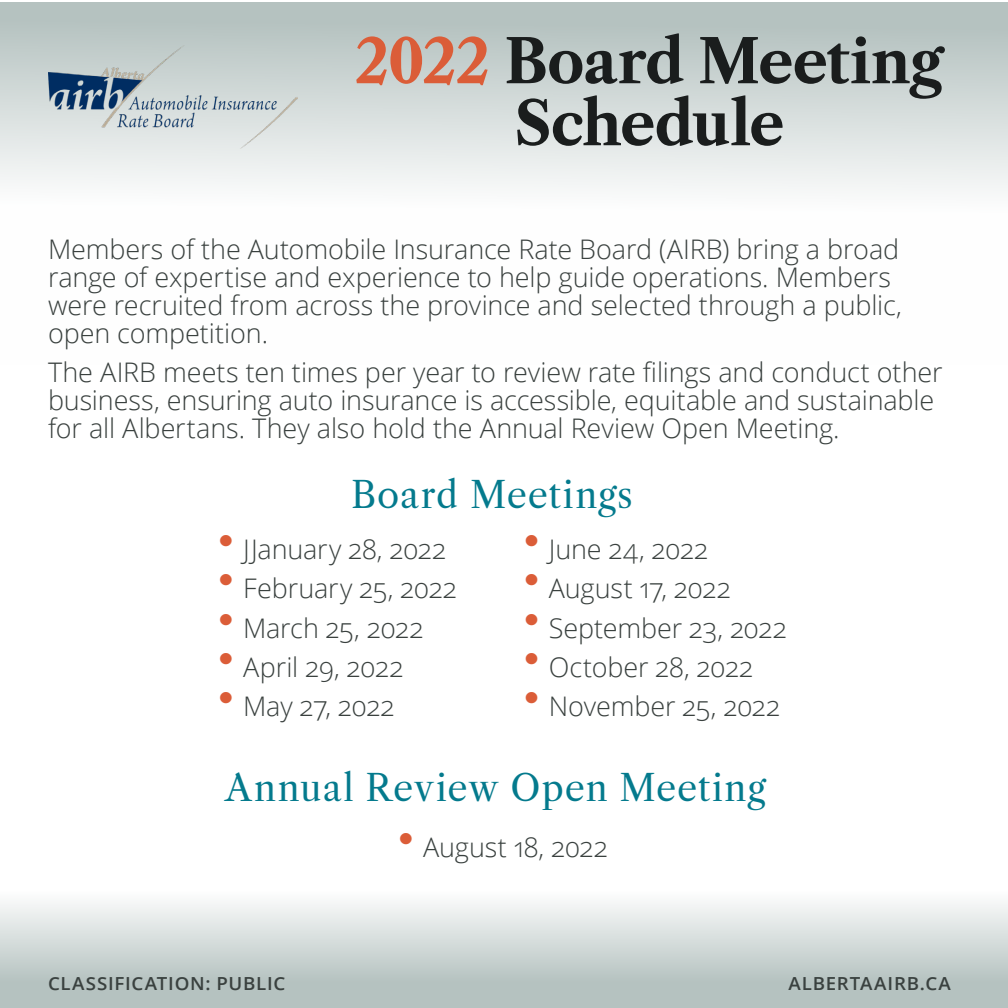
<style>
.page{position:relative;width:1008px;height:1008px;background:#fff}
.page>*{position:absolute;margin:0;border:0;box-sizing:border-box;transform-origin:0 0}
.Heading_2{font:700 60px "Libre Caslon Text";letter-spacing:-.02em;color:#1a1d1d}
.Heading_5{font:36px "Libre Caslon Text";letter-spacing:.03em;color:#047a8d}
.Body_Text_-_Regular{font:300 27px/28px "Open Sans";letter-spacing:-.005em;color:#3a413f}
.Body_Text_-_Taglines{font:600 18px "Open Sans";letter-spacing:.04em;color:#3a413f;scale:1.04 1}
.s1{color:#db5d38}
.s2{font-family:"Libre Caslon Text";font-weight:400;font-size:48px;color:#db5d38}
</style>
<div class="page">
<svg style="left:0;top:2px;width:1008px;height:189px;background:#d1d9d8"></svg>
<div style="left:0;top:891px;width:1008px;height:117px;background:linear-gradient(to bottom,#fafbfb,#a8b7b5)"></div>
<img style="left:48px;top:46px;width:250px;height:102px">
<p class="Heading_2" style="left:355px;top:25px;width:590px"><span class="s1">2022</span> Board Meeting</p>
<p class="Heading_2" style="left:514px;top:87px;width:272px">Schedule</p>
<p class="Body_Text_-_Regular" style="left:48px;top:234px;width:855px">Members of the Automobile Insurance Rate Board (AIRB) bring a broad range of expertise and experience to help guide operations. Members were recruited from across the province and selected through a public, open competition.</p>
<p class="Body_Text_-_Regular" style="left:48px;top:357px;width:896px">The AIRB meets ten times per year to review rate filings and conduct other business, ensuring auto insurance is accessible, equitable and sustainable for all Albertans. They also hold the Annual Review Open Meeting.</p>
<p class="Heading_5" style="left:351px;top:473px;width:283px">Board Meetings</p>
<p class="Body_Text_-_Regular" style="left:216px;top:535px;width:231px"><span class="s2">•</span> JJanuary 28, 2022</p>
<p class="Body_Text_-_Regular" style="left:216px;top:574px;width:242px"><span class="s2">•</span> February 25, 2022</p>
<p class="Body_Text_-_Regular" style="left:216px;top:613px;width:208px"><span class="s2">•</span> March 25, 2022</p>
<p class="Body_Text_-_Regular" style="left:216px;top:653px;width:188px"><span class="s2">•</span> April 29, 2022</p>
<p class="Body_Text_-_Regular" style="left:216px;top:692px;width:180px"><span class="s2">•</span> May 27, 2022</p>
<p class="Body_Text_-_Regular" style="left:522px;top:535px;width:188px"><span class="s2">•</span> June 24, 2022</p>
<p class="Body_Text_-_Regular" style="left:522px;top:574px;width:210px"><span class="s2">•</span> August 17, 2022</p>
<p class="Body_Text_-_Regular" style="left:522px;top:613px;width:266px"><span class="s2">•</span> September 23, 2022</p>
<p class="Body_Text_-_Regular" style="left:522px;top:653px;width:233px"><span class="s2">•</span> October 28, 2022</p>
<p class="Body_Text_-_Regular" style="left:522px;top:692px;width:260px"><span class="s2">•</span> November 25, 2022</p>
<p class="Heading_5" style="left:225px;top:766px;width:542px">Annual Review Open Meeting</p>
<p class="Body_Text_-_Regular" style="left:396px;top:832px;width:213px"><span class="s2">•</span> August 18, 2022</p>
<p class="Body_Text_-_Taglines" style="left:48px;top:971px;width:230px">CLASSIFICATION: PUBLIC</p>
<p class="Body_Text_-_Taglines" style="left:789px;top:971px;width:158px">ALBERTAAIRB.CA</p>
</div>
